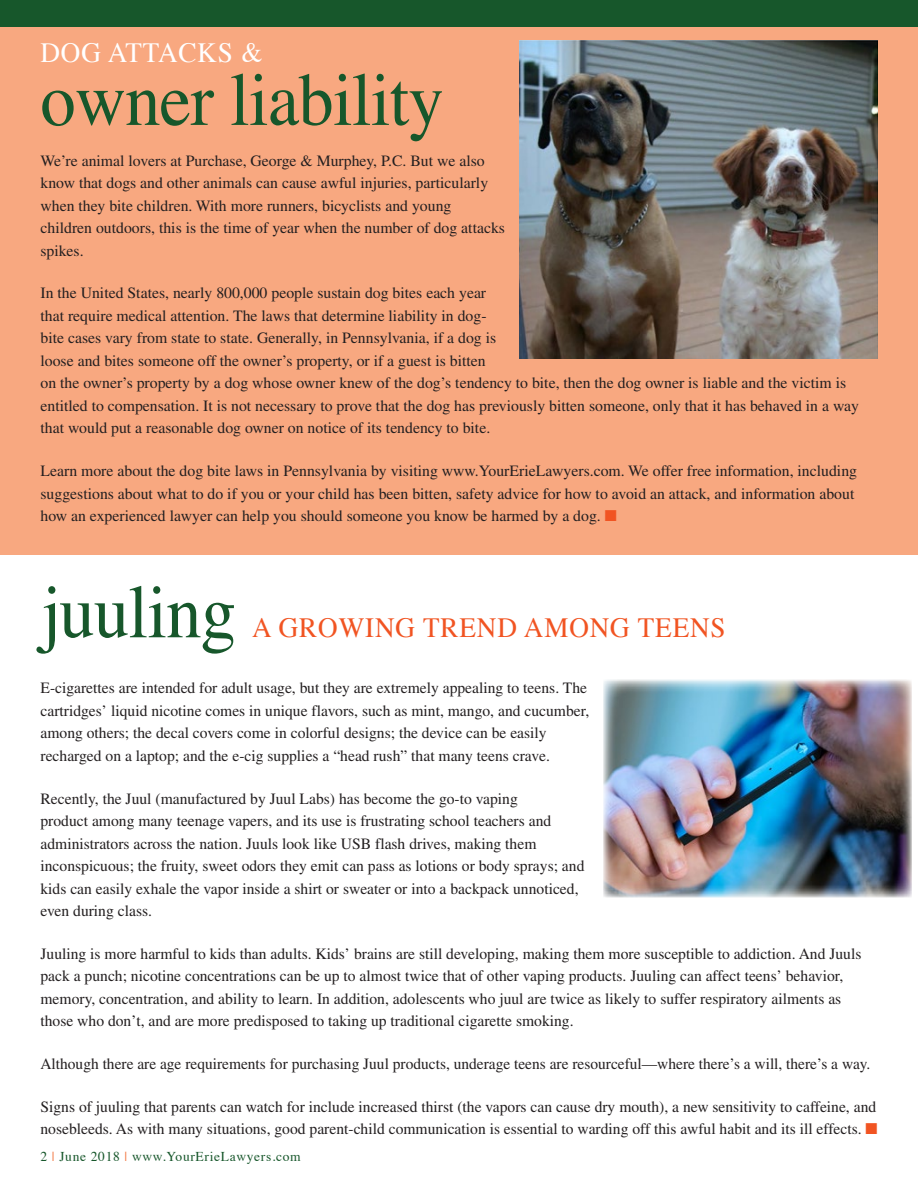
<style>
.page{position:relative;width:918px;height:1188px;background:#fff}
.page>*{position:absolute;margin:0;border:0;box-sizing:border-box;transform-origin:0 0}
.t1{font:75px "Times";letter-spacing:-.01em;color:#17572b;scale:.94 1}
.t2{font:27.75px "Times";letter-spacing:.03em;color:#f15422}
.t3{font:27.75px "Times";letter-spacing:.03em;color:#fff}
.t4{font:15.75px/22.5px "Times LT Std";color:#231f20}
.t5{font:13.5px "Times";letter-spacing:.05em;color:#17572b}
.s1{color:#f15422}
.s2{color:#f37843}
</style>
<div class="page">
<div style="left:0;top:0;width:918px;height:555px;background:#f8a880"></div>
<div style="left:0;top:0;width:918px;height:27px;background:#17572b"></div>
<img style="left:519px;top:40px;width:359px;height:319px">
<img style="left:603px;top:680px;width:309px;height:217px">
<p class="t3" style="left:40px;top:27px;width:224px">DOG ATTACKS &amp;</p>
<p class="t1" style="left:40px;top:30px;width:431px">owner liability</p>
<p class="t4" style="left:40px;top:149px;width:466px">We’re animal lovers at Purchase, George &amp; Murphey, P.C. But we also know that dogs and other animals can cause awful injuries, particularly when they bite children. With more runners, bicyclists and young children outdoors, this is the time of year when the number of dog attacks spikes.</p>
<p class="t4" style="left:40px;top:282px;width:820px">In the United States, nearly 800,000 people sustain dog bites each year<br>that require medical attention. The laws that determine liability in dog-<br>bite cases vary from state to state. Generally, in Pennsylvania, if a dog is<br>loose and bites someone off the owner’s property, or if a guest is bitten<br>on the owner’s property by a dog whose owner knew of the dog’s tendency to bite, then the dog owner is liable and the victim is entitled to compensation. It is not necessary to prove that the dog has previously bitten someone, only that it has behaved in a way that would put a reasonable dog owner on notice of its tendency to bite.</p>
<p class="t4" style="left:40px;top:460px;width:818px">Learn more about the dog bite laws in Pennsylvania by visiting www.YourErieLawyers.com. We offer free information, including suggestions about what to do if you or your child has been bitten, safety advice for how to avoid an attack, and information about how an experienced lawyer can help you should someone you know be harmed by a dog. <span class="s1">■</span></p>
<p class="t1" style="left:40px;top:542px;width:210px">juuling</p>
<p class="t2" style="left:252px;top:602px;width:475px">A GROWING TREND AMONG TEENS</p>
<p class="t4" style="left:40px;top:677px;width:550px">E-cigarettes are intended for adult usage, but they are extremely appealing to teens. The cartridges’ liquid nicotine comes in unique flavors, such as mint, mango, and cucumber, among others; the decal covers come in colorful designs; the device can be easily recharged on a laptop; and the e-cig supplies a “head rush” that many teens crave.</p>
<p class="t4" style="left:40px;top:787px;width:546px">Recently, the Juul (manufactured by Juul Labs) has become the go-to vaping<br>product among many teenage vapers, and its use is frustrating school teachers and administrators across the nation. Juuls look like USB flash drives, making them inconspicuous; the fruity, sweet odors they emit can pass as lotions or body sprays; and kids can easily exhale the vapor inside a shirt or sweater or into a backpack unnoticed, even during class.</p>
<p class="t4" style="left:40px;top:942px;width:822px">Juuling is more harmful to kids than adults. Kids’ brains are still developing, making them more susceptible to addiction. And Juuls pack a punch; nicotine concentrations can be up to almost twice that of other vaping products. Juuling can affect teens’ behavior, memory, concentration, and ability to learn. In addition, adolescents who juul are twice as likely to suffer respiratory ailments as those who don’t, and are more predisposed to taking up traditional cigarette smoking.</p>
<p class="t4" style="left:40px;top:1053px;width:831px">Although there are age requirements for purchasing Juul products, underage teens are resourceful—where there’s a will, there’s a way.</p>
<p class="t4" style="left:40px;top:1095px;width:839px">Signs of juuling that parents can watch for include increased thirst (the vapors can cause dry mouth), a new sensitivity to caffeine, and nosebleeds. As with many situations, good parent-child communication is essential to warding off this awful habit and its ill effects. <span class="s1">■</span></p>
<p class="t5" style="left:40px;top:1144px;width:262px">2 <span class="s2">|</span> June 2018 <span class="s2">|</span> www.YourErieLawyers.com</p>
</div>
